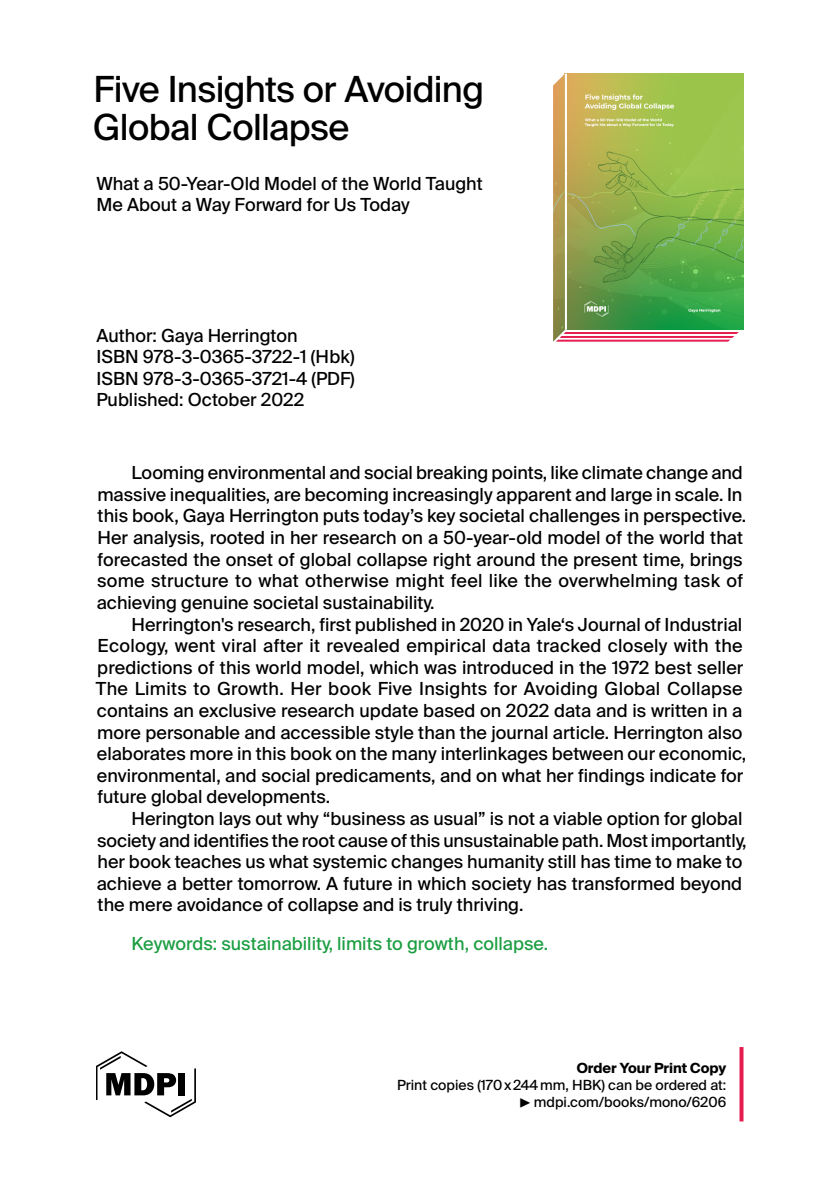
<style>
.page{position:relative;width:840px;height:1191px;background:#fff}
.page>*{position:absolute;margin:0;border:0;box-sizing:border-box;transform-origin:0 0}
.t1{font:36px/38px "Suisse Intl";letter-spacing:-.015em;color:#000}
.t2{font:18px/21.6px "Suisse Intl";color:#000}
.t3{font:18px "Suisse Intl";color:#1b9e41}
.t4{font:14px/17px "Suisse Intl";color:#000;text-align:right}
.t5{font:700 14px "Suisse Intl";color:#000}
.s1{font-family:"Source Sans Pro";font-size:12px}
</style>
<div class="page">
<svg style="left:739px;top:1047px;width:4px;height:74px"></svg>
<svg style="left:96px;top:1051px;width:100px;height:66px"></svg>
<img style="left:738px;top:74px;width:5px;height:256px">
<svg style="left:553px;top:74px;width:185px;height:268px;background:#8eae52"></svg>
<hr style="left:564px;top:74px;width:2px;height:256px;background:#fff">
<h1 class="t1" style="left:93px;top:70px;width:392px">Five Insights or Avoiding<br>Global Collapse</h1>
<p class="t2" style="left:96px;top:173px;width:387px">What a 50-Year-Old Model of the World Taught<br>Me About a Way Forward for Us Today</p>
<p class="t2" style="left:96px;top:324px;width:259px">Author: Gaya Herrington<br>ISBN 978-3-0365-3722-1 (Hbk)<br>ISBN 978-3-0365-3721-4 (PDF)<br>Published: October 2022</p>
<p class="t2" style="left:97px;top:462px;width:650px;text-indent:35px">Looming environmental and social breaking points, like climate change and massive inequalities, are becoming increasingly apparent and large in scale. In this book, Gaya Herrington puts today’s key societal challenges in perspective.<br>Her analysis, rooted in her research on a 50-year-old model of the world that forecasted the onset of global collapse right around the present time, brings some structure to what otherwise might feel like the overwhelming task of achieving genuine societal sustainability.</p>
<p class="t2" style="left:96px;top:613px;width:651px;text-indent:35px">Herrington's research, first published in 2020 in Yale‘s Journal of Industrial Ecology, went viral after it revealed empirical data tracked closely with the predictions of this world model, which was introduced in the 1972 best seller The Limits to Growth. Her book Five Insights for Avoiding Global Collapse contains an exclusive research update based on 2022 data and is written in a more personable and accessible style than the journal article. Herrington also elaborates more in this book on the many interlinkages between our economic, environmental, and social predicaments, and on what her findings indicate for future global developments.</p>
<p class="t2" style="left:97px;top:808px;width:650px;text-indent:35px">Herington lays out why “business as usual” is not a viable option for global society and identifies the root cause of this unsustainable path. Most importantly, her book teaches us what systemic changes humanity still has time to make to achieve a better tomorrow. A future in which society has transformed beyond the mere avoidance of collapse and is truly thriving.</p>
<p class="t3" style="left:131px;top:933px;width:418px">Keywords: sustainability, limits to growth, collapse.</p>
<p class="t5" style="left:576px;top:1059px;width:151px">Order Your Print Copy</p>
<p class="t4" style="left:397px;top:1076px;width:330px">Print copies (170x244mm, HBK) can be ordered at: <span class="s1">▶</span> mdpi.com/books/mono/6206</p>
</div>
